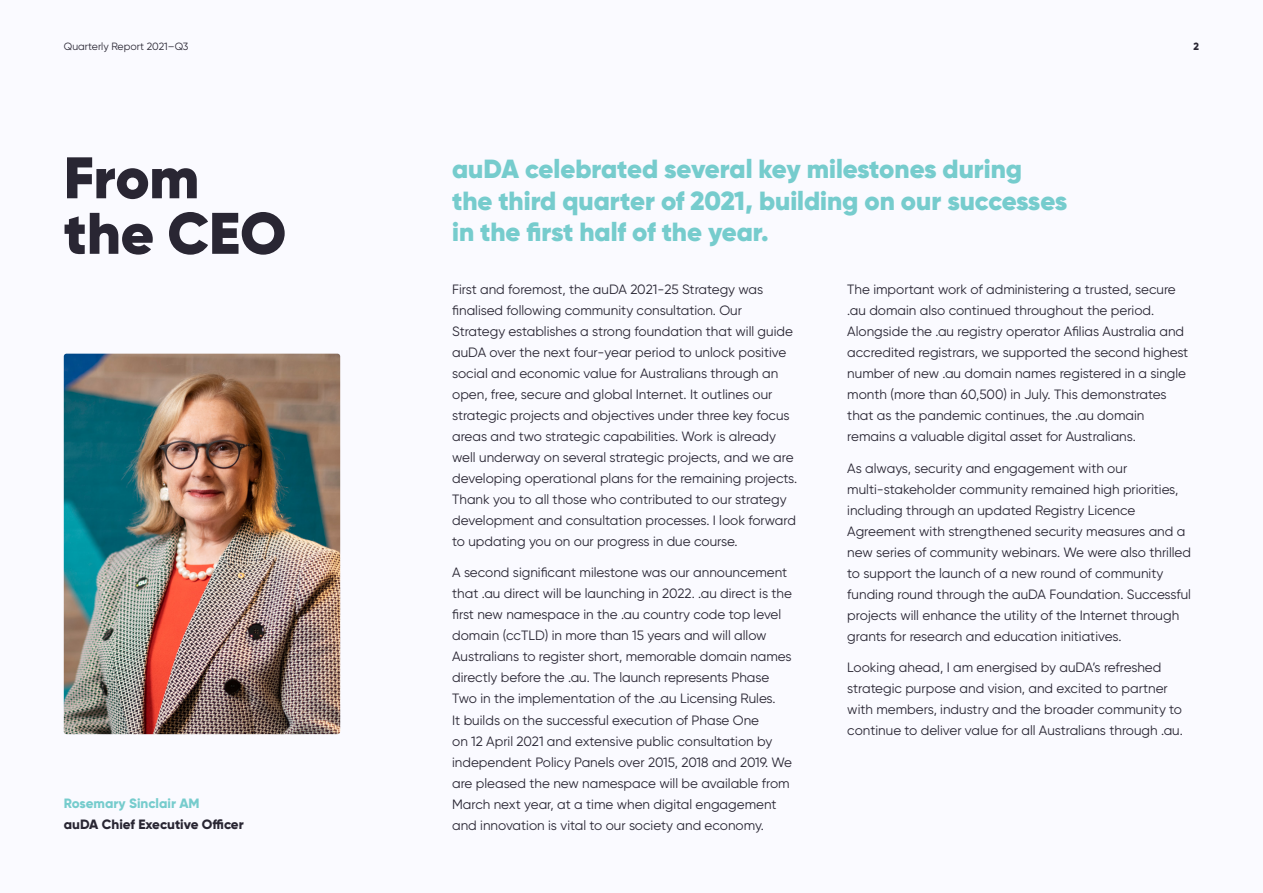
<style>
.page{position:relative;width:1263px;height:893px;background:#fafaff}
.page>*{position:absolute;margin:0;border:0;box-sizing:border-box;transform-origin:0 0}
.t1{font:900 58.5px/55.5px "Gilroy";letter-spacing:-.005em;color:#292633}
.t2{font:900 26.25px/31.5px "Gilroy";color:#76cccd}
.t3{font:13.5px/21px "Gilroy";color:#292633}
.t4{font:800 13.5px "Gilroy";color:#292633}
.t5{font:800 13.5px "Gilroy";color:#76cccd}
.t6{font:10.5px "Gilroy";color:#292633}
.t7{font:800 10.5px "Gilroy";color:#292633}
</style>
<div class="page">
<img style="left:64px;top:354px;width:276px;height:380px">
<p class="t6" style="left:64px;top:40px;width:126px">Quarterly Report 2021–Q3</p>
<p class="t7" style="left:1193px;top:40px;width:7px">2</p>
<h1 class="t1" style="left:64px;top:150px;width:224px">From the CEO</h1>
<p class="t5" style="left:64px;top:795px;width:137px">Rosemary Sinclair AM</p>
<p class="t4" style="left:64px;top:816px;width:182px">auDA Chief Executive Officer</p>
<h2 class="t2" style="left:452px;top:153px;width:617px">auDA celebrated several key milestones during the third quarter of 2021, building on our successes in the first half of the year.</h2>
<p class="t3" style="left:452px;top:278px;width:347px">First and foremost, the auDA 2021-25 Strategy was finalised following community consultation. Our Strategy establishes a strong foundation that will guide auDA over the next four-year period to unlock positive social and economic value for Australians through an open, free, secure and global Internet. It outlines our strategic projects and objectives under three key focus areas and two strategic capabilities. Work is already well underway on several strategic projects, and we are developing operational plans for the remaining projects.<br>Thank you to all those who contributed to our strategy development and consultation processes. I look forward to updating you on our progress in due course.</p>
<p class="t3" style="left:452px;top:562px;width:341px">A second significant milestone was our announcement that .au direct will be launching in 2022. .au direct is the first new namespace in the .au country code top level domain (ccTLD) in more than 15 years and will allow Australians to register short, memorable domain names directly before the .au. The launch represents Phase Two in the implementation of the .au Licensing Rules.<br>It builds on the successful execution of Phase One<br>on 12 April 2021 and extensive public consultation by independent Policy Panels over 2015, 2018 and 2019. We are pleased the new namespace will be available from March next year, at a time when digital engagement and innovation is vital to our society and economy.</p>
<p class="t3" style="left:847px;top:279px;width:342px">The important work of administering a trusted, secure .au domain also continued throughout the period.<br>Alongside the .au registry operator Afilias Australia and accredited registrars, we supported the second highest number of new .au domain names registered in a single month (more than 60,500) in July. This demonstrates that as the pandemic continues, the .au domain remains a valuable digital asset for Australians.</p>
<p class="t3" style="left:847px;top:457px;width:345px">As always, security and engagement with our multi-stakeholder community remained high priorities, including through an updated Registry Licence Agreement with strengthened security measures and a new series of community webinars. We were also thrilled to support the launch of a new round of community funding round through the auDA Foundation. Successful projects will enhance the utility of the Internet through grants for research and education initiatives.</p>
<p class="t3" style="left:847px;top:657px;width:337px">Looking ahead, I am energised by auDA’s refreshed strategic purpose and vision, and excited to partner with members, industry and the broader community to continue to deliver value for all Australians through .au.</p>
</div>
